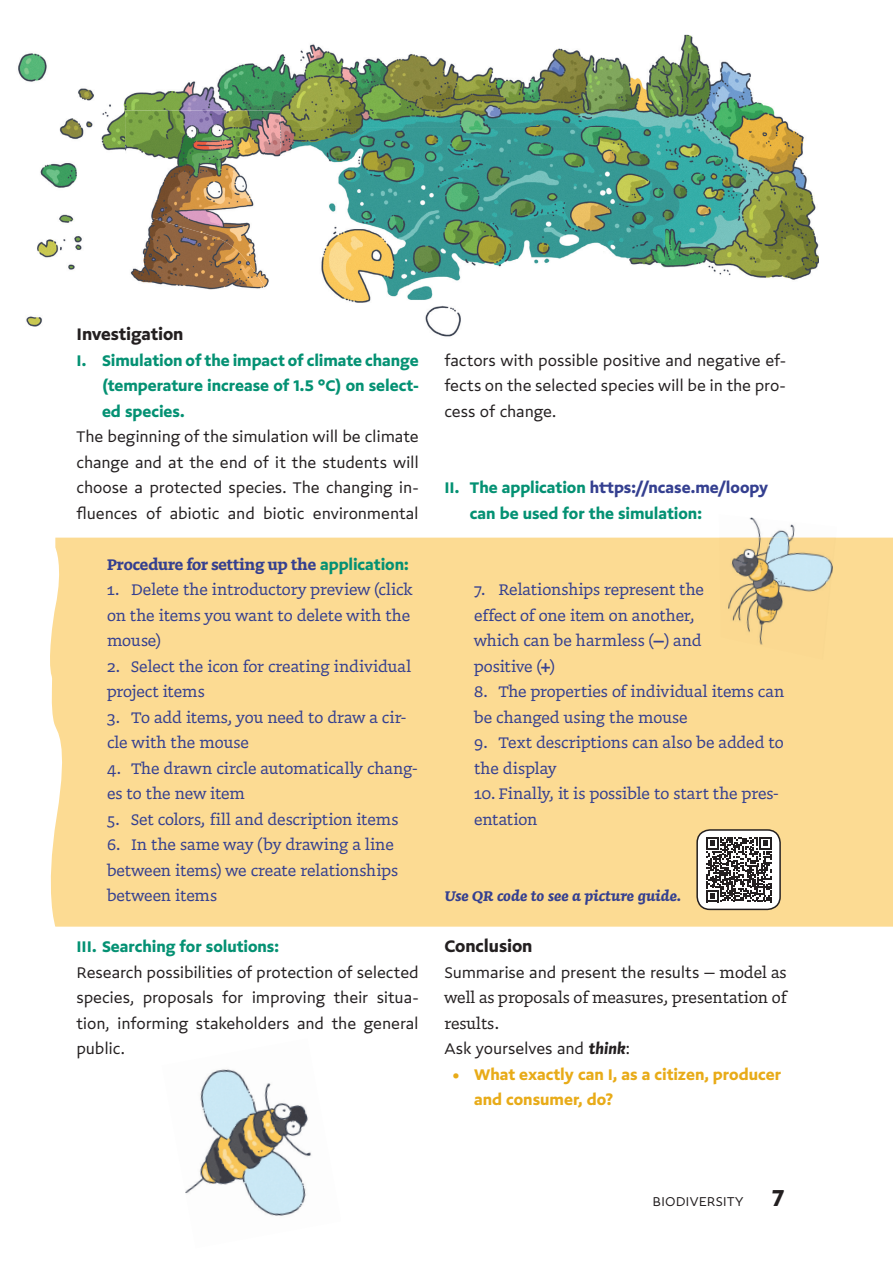
<style>
.page{position:relative;width:893px;height:1263px;background:#fff}
.page>*{position:absolute;margin:0;border:0;box-sizing:border-box;transform-origin:0 0}
.t1{font:700 19.5px "Doko Sans";letter-spacing:-.005em;color:#231f20}
.t2{font:18px/25.5px "Doko";color:#343f90}
.t3{font:18px/25.5px "Doko Sans";letter-spacing:-.005em;color:#231f20;text-align:justify}
.t4{font:700 18px/25.5px "Doko Sans";color:#049173;text-align:justify}
.t5{font:700 18px/25.5px "Doko Sans";color:#e8ab18}
.t6{font:18px/25.5px "Doko";color:#231f20}
.t7{font:700 18px "Doko";color:#343f90}
.t8{font:italic 700 16.5px "Doko";letter-spacing:.01em;color:#343f90}
.t9{font:15px "Doko Sans";letter-spacing:.005em;color:#231f20}
.s1{font-family:"Doko Sans";color:#049173}
.s2{color:#343f90}
.s3{font-weight:700}
.s4{font-family:"Doko"}
.s5{font-weight:700;font-style:italic}
.s6{font-weight:700;font-size:27px}
</style>
<div class="page">
<div style="left:50px;top:538px;width:843px;height:389px;background:#fcdb93"></div>
<img style="left:719px;top:517px;width:118px;height:143px">
<img style="left:18px;top:53px;width:85px;height:167px">
<img style="left:151px;top:44px;width:514px;height:83px">
<img style="left:665px;top:35px;width:154px;height:245px">
<img style="left:280px;top:127px;width:385px;height:185px">
<img style="left:26px;top:220px;width:56px;height:107px">
<img style="left:425px;top:312px;width:36px;height:25px">
<img style="left:125px;top:111px;width:155px;height:179px">
<div style="left:697px;top:830px;width:83px;height:79px;background:#fff;border-radius:13px"></div>
<svg style="left:706px;top:837px;width:66px;height:65px"></svg>
<div style="left:696px;top:829px;width:85px;height:81px;border:2px solid #231f20;border-radius:13px"></div>
<img style="left:185px;top:1069px;width:126px;height:147px">
<p class="t1" style="left:77px;top:320px;width:108px">Investigation</p>
<p class="t4" style="left:102px;top:347px;width:318px;text-indent:-26px">I. Simulation of the impact of climate change (temperature increase of 1.5 °C) on select&shy;ed species.</p>
<p class="t3" style="left:77px;top:423px;width:344px">The beginning of the simulation will be climate change and at the end of it the students will choose a protected species. The changing in&shy;fluences of abiotic and biotic environmental</p>
<p class="t7" style="left:107px;top:553px;width:303px">Procedure for setting up the <span class="s1">application:</span></p>
<p class="t2" style="left:107px;top:576px;width:307px">1. Delete the introductory preview (click on the items you want to delete with the mouse)</p>
<p class="t2" style="left:107px;top:653px;width:306px">2. Select the icon for creating individual project items</p>
<p class="t2" style="left:107px;top:704px;width:301px">3. To add items, you need to draw a cir&shy;cle with the mouse</p>
<p class="t2" style="left:107px;top:755px;width:313px">4. The drawn circle automatically chang&shy;es to the new item</p>
<p class="t2" style="left:107px;top:806px;width:293px">5. Set colors, fill and description items</p>
<p class="t2" style="left:107px;top:832px;width:293px">6. In the same way (by drawing a line between items) we create relationships between items</p>
<p class="t4" style="left:77px;top:934px;width:204px">III. Searching for solutions:</p>
<p class="t3" style="left:77px;top:959px;width:344px">Research possibilities of protection of selected species, proposals for improving their situa&shy;tion, informing stakeholders and the general public.</p>
<p class="t3" style="left:444px;top:346px;width:343px">factors with possible positive and negative ef&shy;fects on the selected species will be in the pro&shy;cess of change.</p>
<p class="t4" style="left:470px;top:475px;width:300px;text-indent:-26px">II. The application <span class="s2">https://ncase.me/loopy </span>can be used for the simulation:</p>
<p class="t2" style="left:474px;top:577px;width:231px">7. Relationships represent the effect of one item on another, which can be harmless (<span class="s3">–</span>) and positive (<span class="s3">+</span>)</p>
<p class="t2" style="left:474px;top:679px;width:312px">8. The properties of individual items can be changed using the mouse</p>
<p class="t2" style="left:474px;top:730px;width:311px">9. Text descriptions can also be added to the display</p>
<p class="t2" style="left:474px;top:781px;width:307px">10. Finally, it is possible to start the pres&shy;entation</p>
<p class="t8" style="left:444px;top:886px;width:238px">Use QR code to see a picture guide.</p>
<p class="t1" style="left:444px;top:932px;width:90px">Conclusion</p>
<p class="t3" style="left:444px;top:958px;width:344px">Summarise and present the results <span class="s4">– model as</span></p>
<p class="t6" style="left:444px;top:984px;width:344px">well as proposals of measures, presentation of results.</p>
<p class="t3" style="left:444px;top:1035px;width:187px">Ask yourselves and <span class="s5">think</span>:</p>
<p class="t5" style="left:474px;top:1061px;width:308px;text-indent:-21px">• What exactly can I, as a citizen, producer and consumer, do?</p>
<p class="t9" style="left:652px;top:1191px;width:136px">BIODIVERSITY <span class="s6">7</span></p>
</div>
